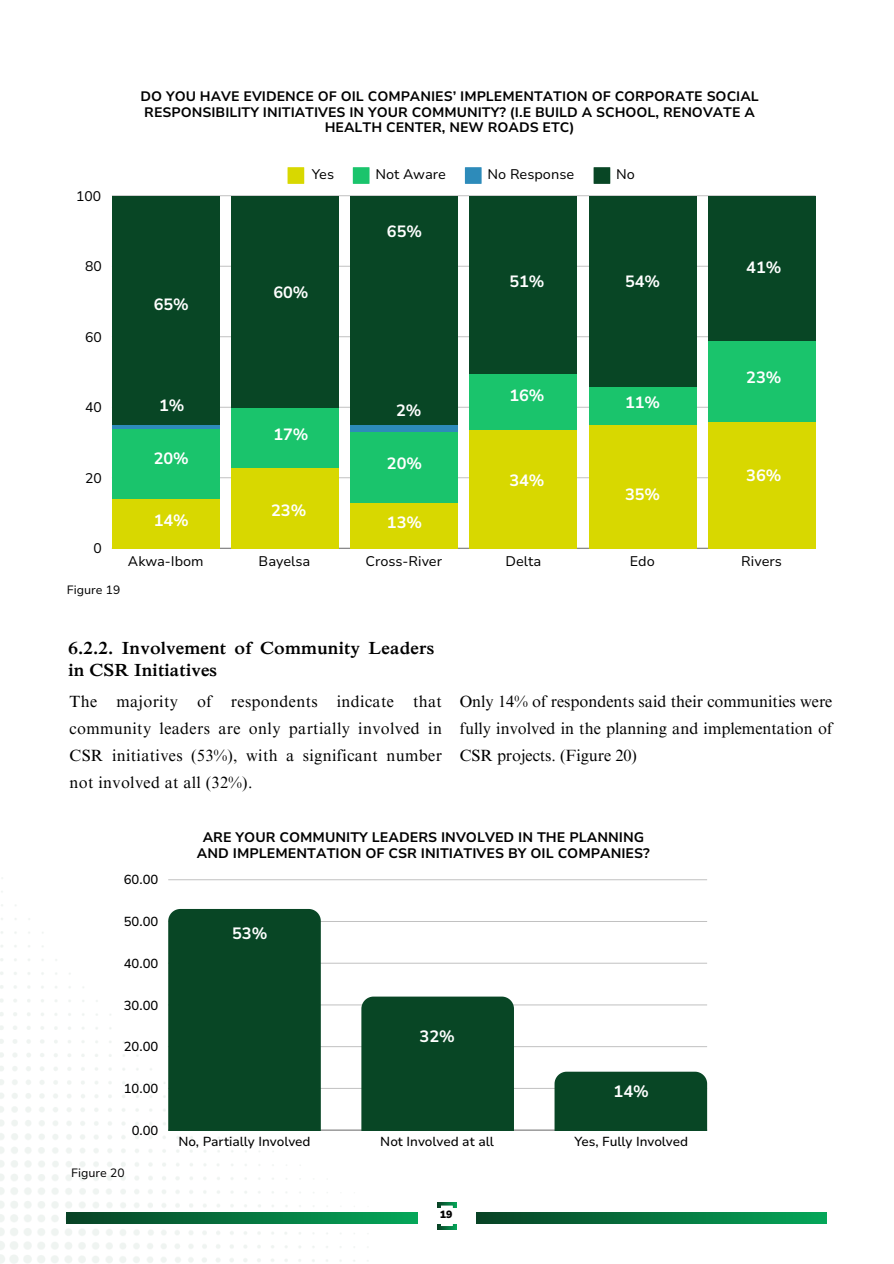
<style>
.page{position:relative;width:894px;height:1264px;background:#fff}
.page>*{position:absolute;margin:0;border:0;box-sizing:border-box;transform-origin:0 0}
.t1{font:700 20.4px "Nunito Sans 10 pt";color:#fff}
.t2{font:600 18px/22.5px "Times NRMT Pro";letter-spacing:.005em;color:#000}
.t3{font:700 16.35px "Nunito Sans 10 pt";color:#fff}
.t4{font:16.2px/27px "Times NRMT Pro";letter-spacing:.01em;color:#000;text-align:justify}
.t5{font:700 16.2px "Nunito Sans 10 pt";color:#fff}
.t6{font:13.95px "Nunito Sans 10 pt";color:#000}
.t7{font:700 13.8px/15.8px "Nunito Sans 10 pt";color:#000;text-align:center}
.t8{font:700 13.65px/15.8px "Nunito Sans 10 pt";color:#000;text-align:center}
.t9{font:500 13.05px "Nunito Sans 10 pt";color:#000}
.t10{font:12px "Nunito Sans 10 pt";color:#000}
.t11{font:900 10.5px "Nunito Sans 10 pt";color:#000}
</style>
<div class="page">
<img style="left:0;top:877px;width:368px;height:386px">
<svg style="left:437px;top:1202px;width:19px;height:27px"></svg>
<div style="left:433px;top:1207px;width:27px;height:16px;background:#fff"></div>
<svg style="left:476px;top:1212px;width:350px;height:11px;background:#06743f"></svg>
<svg style="left:67px;top:1212px;width:350px;height:11px;background:#06743f"></svg>
<svg style="left:287px;top:167px;width:17px;height:17px"></svg>
<svg style="left:353px;top:167px;width:16px;height:17px"></svg>
<svg style="left:465px;top:167px;width:16px;height:17px"></svg>
<svg style="left:593px;top:167px;width:17px;height:17px"></svg>
<hr style="left:112px;top:548px;width:703px;height:1px;background:#000;opacity:.6">
<hr style="left:112px;top:477px;width:703px;height:1px;background:#000;opacity:.25">
<hr style="left:112px;top:407px;width:703px;height:1px;background:#000;opacity:.25">
<hr style="left:112px;top:336px;width:703px;height:1px;background:#000;opacity:.25">
<hr style="left:112px;top:266px;width:703px;height:1px;background:#000;opacity:.25">
<hr style="left:112px;top:195px;width:703px;height:1px;background:#cecece">
<div style="left:112px;top:499px;width:107px;height:49px;background:#d8d800"></div>
<div style="left:112px;top:428px;width:107px;height:71px;background:#1ac46c"></div>
<hr style="left:112px;top:425px;width:107px;height:3px;background:#2d8bba">
<div style="left:112px;top:196px;width:107px;height:229px;background:#084625"></div>
<div style="left:231px;top:467px;width:107px;height:81px;background:#d8d800"></div>
<div style="left:231px;top:407px;width:107px;height:60px;background:#1ac46c"></div>
<div style="left:231px;top:196px;width:107px;height:211px;background:#084625"></div>
<div style="left:350px;top:502px;width:107px;height:46px;background:#d8d800"></div>
<div style="left:350px;top:432px;width:107px;height:70px;background:#1ac46c"></div>
<div style="left:350px;top:425px;width:107px;height:7px;background:#2d8bba"></div>
<div style="left:350px;top:196px;width:107px;height:229px;background:#084625"></div>
<div style="left:469px;top:429px;width:108px;height:119px;background:#d8d800"></div>
<div style="left:469px;top:374px;width:108px;height:55px;background:#1ac46c"></div>
<div style="left:469px;top:196px;width:108px;height:178px;background:#084625"></div>
<div style="left:588px;top:425px;width:108px;height:123px;background:#d8d800"></div>
<div style="left:588px;top:386px;width:108px;height:39px;background:#1ac46c"></div>
<div style="left:588px;top:196px;width:108px;height:190px;background:#084625"></div>
<div style="left:708px;top:421px;width:107px;height:127px;background:#d8d800"></div>
<div style="left:708px;top:340px;width:107px;height:81px;background:#1ac46c"></div>
<div style="left:708px;top:196px;width:107px;height:144px;background:#084625"></div>
<hr style="left:168px;top:1129px;width:539px;height:1px;background:#c5c5c5">
<hr style="left:168px;top:1088px;width:539px;height:1px;background:#c6c6c6">
<hr style="left:168px;top:1046px;width:539px;height:1px;background:#cacaca">
<hr style="left:168px;top:1004px;width:539px;height:1px;background:#dbdbdb">
<hr style="left:168px;top:962px;width:539px;height:1px;background:#ededed">
<hr style="left:168px;top:921px;width:539px;height:1px;background:#c1c1c1">
<hr style="left:168px;top:879px;width:539px;height:1px;background:#d0d0d0">
<div style="left:168px;top:909px;width:153px;height:221px;background:#084625"></div>
<div style="left:361px;top:996px;width:153px;height:134px;background:#084625"></div>
<div style="left:554px;top:1071px;width:153px;height:59px;background:#084625"></div>
<h5 class="t8" style="left:140px;top:88px;width:619px">DO YOU HAVE EVIDENCE OF OIL COMPANIES’ IMPLEMENTATION OF CORPORATE SOCIAL<br>RESPONSIBILITY INITIATIVES IN YOUR COMMUNITY? (I.E BUILD A SCHOOL, RENOVATE A<br>HEALTH CENTER, NEW ROADS ETC)</h5>
<p class="t6" style="left:76px;top:187px;width:27px">100</p>
<p class="t6" style="left:85px;top:257px;width:18px">80</p>
<p class="t6" style="left:85px;top:328px;width:18px">60</p>
<h4 class="t5" style="left:154px;top:293px;width:37px">65%</h4>
<p class="t6" style="left:312px;top:165px;width:24px">Yes</p>
<p class="t6" style="left:375px;top:165px;width:72px">Not Aware</p>
<p class="t6" style="left:487px;top:165px;width:88px">No Response</p>
<p class="t6" style="left:616px;top:165px;width:20px">No</p>
<h4 class="t5" style="left:273px;top:282px;width:37px">60%</h4>
<h1 class="t5" style="left:387px;top:220px;width:37px">65%</h1>
<h1 class="t5" style="left:509px;top:270px;width:37px">51%</h1>
<h4 class="t5" style="left:624px;top:270px;width:37px">54%</h4>
<h4 class="t5" style="left:746px;top:257px;width:37px">41%</h4>
<p class="t6" style="left:85px;top:398px;width:18px">40</p>
<p class="t6" style="left:85px;top:468px;width:18px">20</p>
<p class="t6" style="left:93px;top:539px;width:10px">0</p>
<h4 class="t10" style="left:67px;top:582px;width:55px">Figure 19</h4>
<h1 class="t5" style="left:159px;top:394px;width:27px">1%</h1>
<h5 class="t5" style="left:396px;top:400px;width:27px">2%</h5>
<h4 class="t5" style="left:154px;top:448px;width:37px">20%</h4>
<h4 class="t5" style="left:154px;top:509px;width:37px">14%</h4>
<h4 class="t5" style="left:273px;top:423px;width:37px">17%</h4>
<h1 class="t5" style="left:271px;top:499px;width:37px">23%</h1>
<h4 class="t5" style="left:387px;top:453px;width:37px">20%</h4>
<h4 class="t5" style="left:387px;top:511px;width:37px">13%</h4>
<h1 class="t5" style="left:509px;top:385px;width:37px">16%</h1>
<h4 class="t5" style="left:509px;top:469px;width:37px">34%</h4>
<h4 class="t1" style="left:493px;top:478px;width:45px">38%</h4>
<p class="t5" style="left:624px;top:392px;width:37px">11%</p>
<h4 class="t5" style="left:624px;top:484px;width:37px">35%</h4>
<h3 class="t5" style="left:746px;top:367px;width:37px">23%</h3>
<h1 class="t5" style="left:746px;top:464px;width:37px">36%</h1>
<p class="t6" style="left:128px;top:552px;width:77px">Akwa-Ibom</p>
<p class="t6" style="left:258px;top:552px;width:53px">Bayelsa</p>
<p class="t6" style="left:365px;top:552px;width:78px">Cross-River</p>
<p class="t6" style="left:505px;top:552px;width:37px">Delta</p>
<p class="t6" style="left:629px;top:552px;width:27px">Edo</p>
<p class="t6" style="left:741px;top:552px;width:42px">Rivers</p>
<h6 class="t2" style="left:68px;top:638px;width:367px">6.2.2. Involvement of Community Leaders in CSR Initiatives</h6>
<h1 class="t4" style="left:70px;top:690px;width:374px">The majority of respondents indicate that community leaders are only partially involved in CSR initiatives (53%), with a significant number not involved at all (32%).</h1>
<h4 class="t4" style="left:459px;top:690px;width:374px">Only 14% of respondents said their communities were fully involved in the planning and implementation of CSR projects. (Figure 20)</h4>
<p class="t9" style="left:124px;top:871px;width:36px">60.00</p>
<p class="t9" style="left:124px;top:912px;width:36px">50.00</p>
<p class="t9" style="left:124px;top:954px;width:36px">40.00</p>
<p class="t9" style="left:124px;top:996px;width:36px">30.00</p>
<p class="t9" style="left:124px;top:1038px;width:36px">20.00</p>
<p class="t9" style="left:124px;top:1079px;width:36px">10.00</p>
<p class="t9" style="left:132px;top:1121px;width:28px">0.00</p>
<p class="t10" style="left:71px;top:1164px;width:55px">Figure 20</p>
<h4 class="t7" style="left:197px;top:829px;width:454px">ARE YOUR COMMUNITY LEADERS INVOLVED IN THE PLANNING<br>AND IMPLEMENTATION OF CSR INITIATIVES BY OIL COMPANIES?</h4>
<h4 class="t3" style="left:232px;top:922px;width:37px">53%</h4>
<h4 class="t3" style="left:419px;top:1025px;width:37px">32%</h4>
<h1 class="t3" style="left:613px;top:1079px;width:37px">14%</h1>
<p class="t9" style="left:178px;top:1132px;width:133px">No, Partially Involved</p>
<p class="t9" style="left:380px;top:1132px;width:115px">Not Involved at all</p>
<p class="t9" style="left:574px;top:1132px;width:115px">Yes, Fully Involved</p>
<p class="t11" style="left:440px;top:1207px;width:14px">19</p>
</div>
